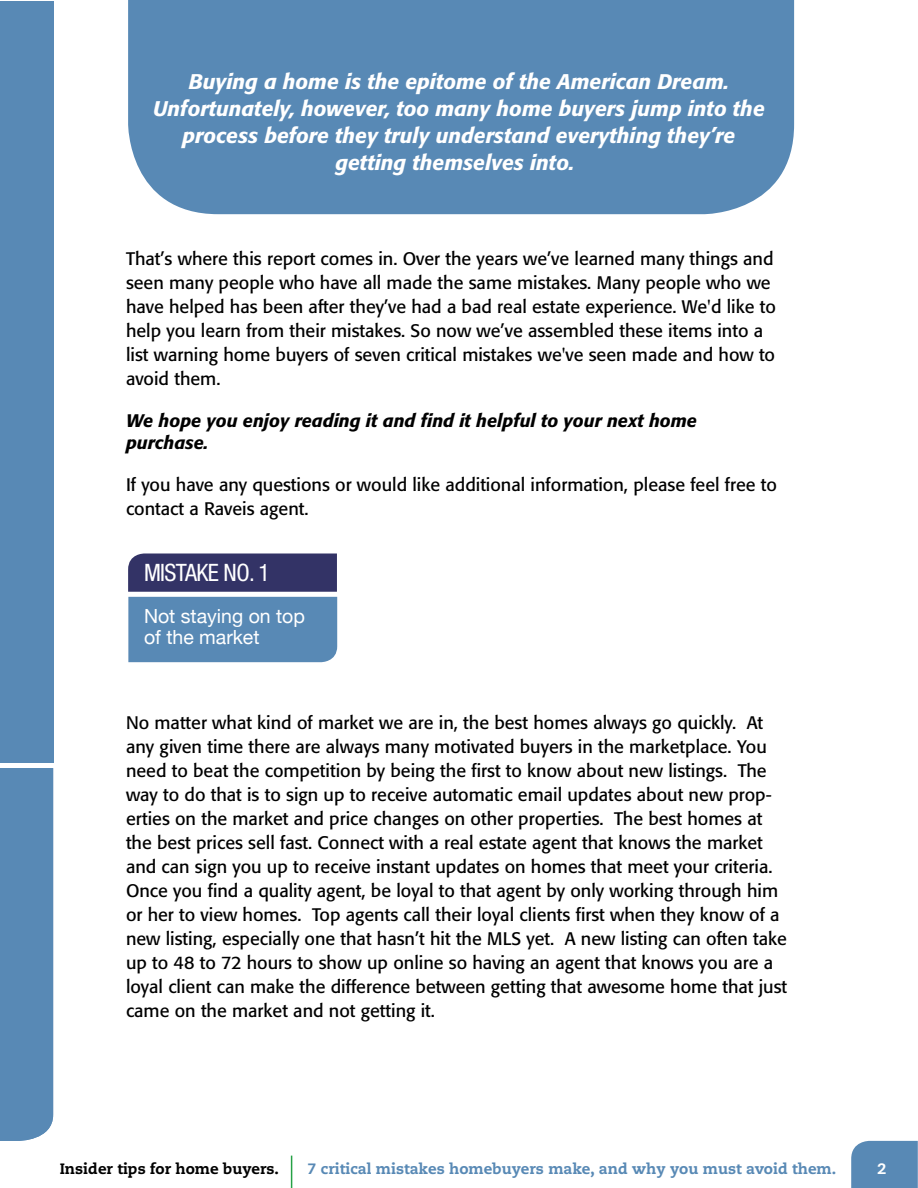
<style>
.page{position:relative;width:918px;height:1188px;background:#fff}
.page>*{position:absolute;margin:0;border:0;box-sizing:border-box;transform-origin:0 0}
.t1{font:condensed 24px "Helvetica Neue";letter-spacing:-.025em;color:#fff}
.t2{font:italic 500 21px/27px "Formata";color:#fff;text-align:center}
.t3{font:19.5px/21px "Helvetica Neue";color:#fff}
.t4{font:18px/24px "Formata";color:#000}
.t5{font:italic 500 18px/21.6px "Formata";color:#000}
.t6{font:800 15px "Caecilia LT Std";color:#5889b5}
.t7{font:800 15px "Caecilia LT Std";color:#000}
.t8{font:800 15px "Caecilia LT Std";color:#fff}
</style>
<div class="page">
<div style="left:851px;top:1141px;width:67px;height:47px;background:#5889b5"></div>
<hr style="left:291px;top:1156px;width:1px;height:32px;background:#26a146">
<div style="left:128px;top:0;width:666px;height:214px;background:#5889b5"></div>
<svg style="left:128px;top:554px;width:209px;height:108px;background:#53719d"></svg>
<div style="left:0;top:1px;width:53px;height:762px;background:#5889b5"></div>
<div style="left:0;top:768px;width:53px;height:373px;background:#5889b5"></div>
<p class="t2" style="left:153px;top:68px;width:613px">Buying a home is the epitome of the American Dream.<br>Unfortunately, however, too many home buyers jump into the process before they truly understand everything they’re getting themselves into.</p>
<p class="t4" style="left:126px;top:247px;width:651px">That’s where this report comes in. Over the years we’ve learned many things and seen many people who have all made the same mistakes. Many people who we have helped has been after they’ve had a bad real estate experience. We'd like to help you learn from their mistakes. So now we’ve assembled these items into a list warning home buyers of seven critical mistakes we've seen made and how to avoid them.</p>
<p class="t5" style="left:126px;top:410px;width:573px">We hope you enjoy reading it and find it helpful to your next home purchase.</p>
<p class="t4" style="left:126px;top:472px;width:653px">If you have any questions or would like additional information, please feel free to contact a Raveis agent.</p>
<h1 class="t1" style="left:144px;top:559px;width:128px">MISTAKE NO. 1</h1>
<p class="t3" style="left:144px;top:605px;width:163px">Not staying on top of the market</p>
<p class="t4" style="left:126px;top:710px;width:663px">No matter what kind of market we are in, the best homes always go quickly. At any given time there are always many motivated buyers in the marketplace. You need to beat the competition by being the first to know about new listings. The way to do that is to sign up to receive automatic email updates about new prop&shy;erties on the market and price changes on other properties. The best homes at the best prices sell fast. Connect with a real estate agent that knows the market and can sign you up to receive instant updates on homes that meet your criteria.<br>Once you find a quality agent, be loyal to that agent by only working through him or her to view homes. Top agents call their loyal clients first when they know of a new listing, especially one that hasn’t hit the MLS yet. A new listing can often take up to 48 to 72 hours to show up online so having an agent that knows you are a loyal client can make the difference between getting that awesome home that just came on the market and not getting it.</p>
<p class="t7" style="left:60px;top:1159px;width:221px">Insider tips for home buyers.</p>
<p class="t6" style="left:308px;top:1159px;width:530px">7 critical mistakes homebuyers make, and why you must avoid them.</p>
<p class="t8" style="left:878px;top:1159px;width:10px">2</p>
</div>
